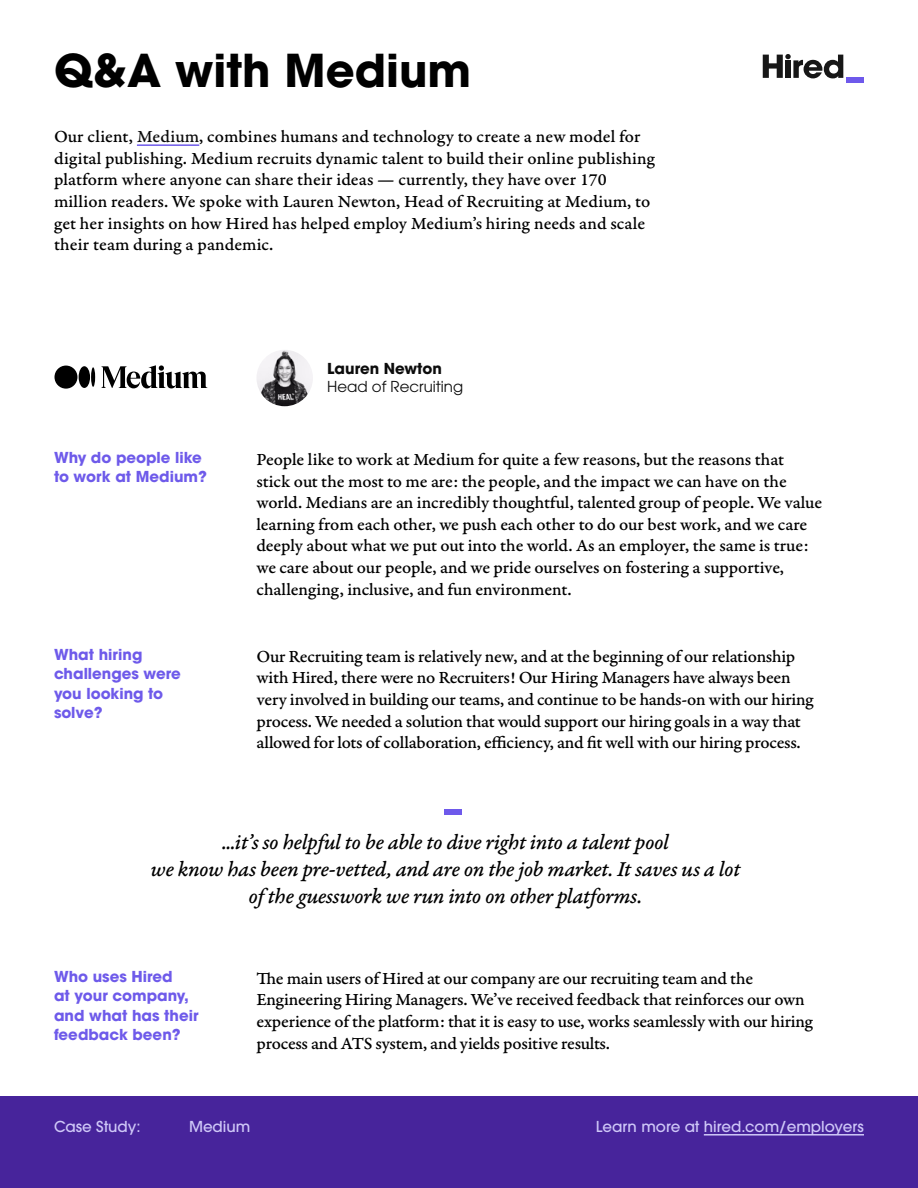
<style>
.page{position:relative;width:918px;height:1188px;background:#fff}
.page>*{position:absolute;margin:0;border:0;box-sizing:border-box;transform-origin:0 0}
.t1{font:700 45px "ITC Avant Garde Pro";color:#000}
.t2{font:22.5px/27px "Garamond Premr Pro Med It Capt";letter-spacing:-.02em;color:#000;text-align:center}
.t3{font:18px/21.6px "Garamond Premr Pro Med Capt";letter-spacing:-.01em;color:#000}
.t4{font:700 15px/19.5px "ITC Avant Garde Pro";color:#6e5aea}
.t5{font:500 15px "ITC Avant Garde Pro";color:#cfc8f8}
.t6{font:15px "ITC Avant Garde Pro";color:#0c0c0c}
.t7{font:700 15px "ITC Avant Garde Pro";color:#0c0c0c}
.s1{color:#0c0c0c}
</style>
<div class="page">
<div style="left:0;top:1096px;width:918px;height:92px;background:#47249b"></div>
<hr style="left:704px;top:1134px;width:160px;height:2px;background:#cfc8f8">
<hr style="left:137px;top:144px;width:62px;height:2px;background:#6e5aea">
<svg style="left:763px;top:54px;width:80px;height:24px"></svg>
<div style="left:846px;top:78px;width:18px;height:5px;background:#6e59eb"></div>
<div style="left:55px;top:366px;width:22px;height:23px;background:#000;border-radius:50%"></div>
<div style="left:79px;top:366px;width:11px;height:22px;background:#000;border-radius:50%"></div>
<svg style="left:91px;top:367px;width:4px;height:20px"></svg>
<svg style="left:101px;top:365px;width:107px;height:23px"></svg>
<img style="left:256px;top:350px;width:57px;height:56px;border-radius:28px">
<div style="left:444px;top:809px;width:18px;height:5px;background:#6e59eb"></div>
<h1 class="t1" style="left:54px;top:41px;width:419px">Q&amp;A with Medium</h1>
<p class="t3" style="left:54px;top:126px;width:603px">Our client, <span class="s1">Medium</span>, combines humans and technology to create a new model for digital publishing. Medium recruits dynamic talent to build their online publishing platform where anyone can share their ideas — currently, they have over 170 million readers. We spoke with Lauren Newton, Head of Recruiting at Medium, to get her insights on how Hired has helped employ Medium’s hiring needs and scale their team during a pandemic.</p>
<p class="t4" style="left:54px;top:448px;width:154px">Why do people like to work at Medium?</p>
<p class="t4" style="left:54px;top:644px;width:128px">What hiring challenges were you looking to solve?</p>
<p class="t7" style="left:327px;top:359px;width:116px">Lauren Newton</p>
<p class="t6" style="left:327px;top:377px;width:137px">Head of Recruiting</p>
<p class="t3" style="left:256px;top:449px;width:567px">People like to work at Medium for quite a few reasons, but the reasons that stick out the most to me are: the people, and the impact we can have on the world. Medians are an incredibly thoughtful, talented group of people. We value learning from each other, we push each other to do our best work, and we care deeply about what we put out into the world. As an employer, the same is true: we care about our people, and we pride ourselves on fostering a supportive, challenging, inclusive, and fun environment.</p>
<p class="t3" style="left:256px;top:646px;width:559px">Our Recruiting team is relatively new, and at the beginning of our relationship with Hired, there were no Recruiters! Our Hiring Managers have always been very involved in building our teams, and continue to be hands-on with our hiring process. We needed a solution that would support our hiring goals in a way that allowed for lots of collaboration, efficiency, and fit well with our hiring process.</p>
<p class="t2" style="left:150px;top:830px;width:592px">...it’s so helpful to be able to dive right into a talent pool<br>we know has been pre-vetted, and are on the job market. It saves us a lot of the guesswork we run into on other platforms.</p>
<p class="t4" style="left:54px;top:966px;width:146px">Who uses Hired<br>at your company, and what has their feedback been?</p>
<p class="t3" style="left:256px;top:968px;width:558px">The main users of Hired at our company are our recruiting team and the Engineering Hiring Managers. We’ve received feedback that reinforces our own experience of the platform: that it is easy to use, works seamlessly with our hiring process and ATS system, and yields positive results.</p>
<p class="t5" style="left:54px;top:1117px;width:88px">Case Study:</p>
<p class="t5" style="left:596px;top:1117px;width:270px">Learn more at hired.com/employers</p>
<p class="t5" style="left:189px;top:1117px;width:63px">Medium</p>
</div>
